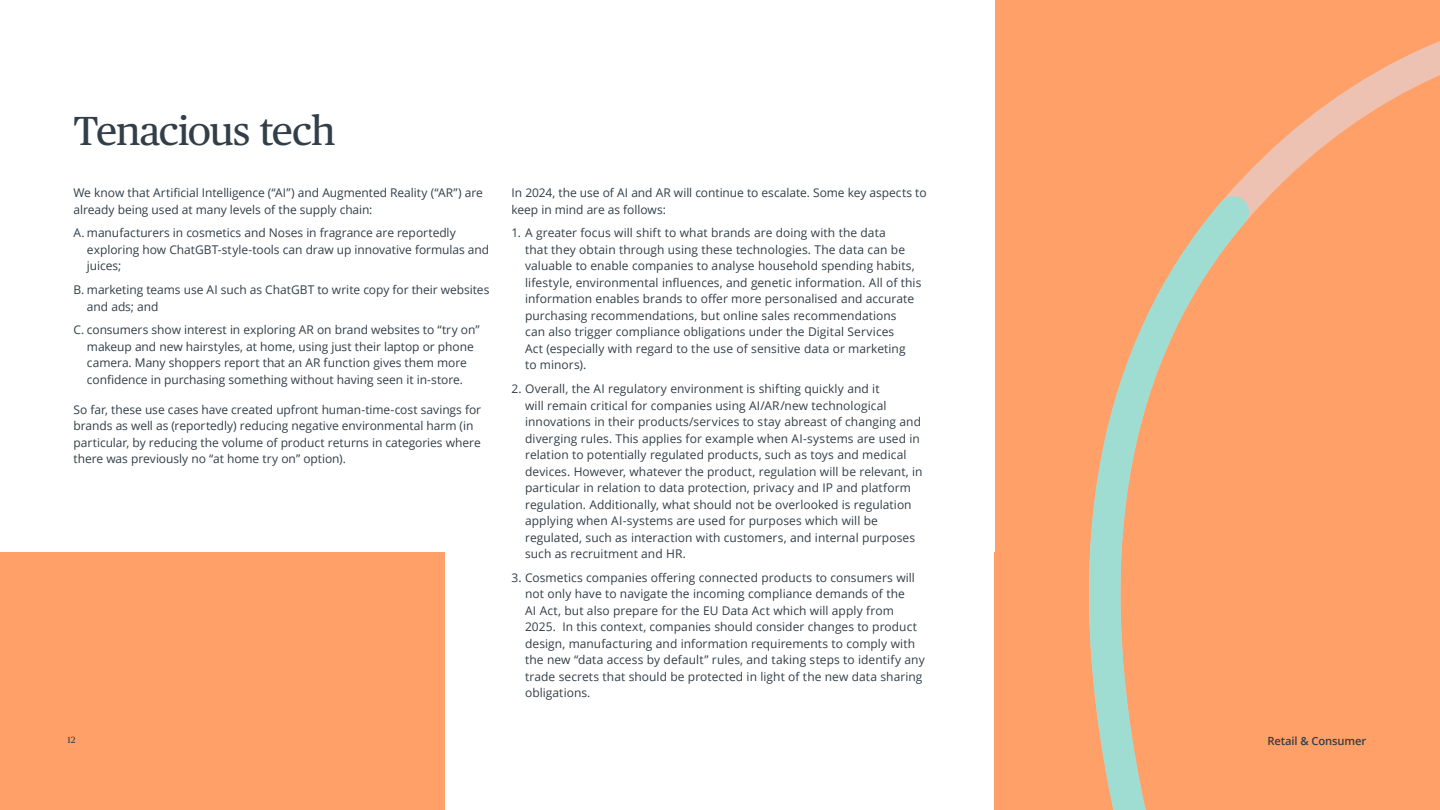
<style>
.page{position:relative;width:1440px;height:810px;background:#ffa069}
.page>*{position:absolute;margin:0;border:0;box-sizing:border-box;transform-origin:0 0}
.t1{font:40.5px "Publico Text";letter-spacing:-.025em;color:#323e48}
.t2{font:12px/16.5px "Open Sans";letter-spacing:.005em;color:#323e48}
.t3{font:600 11.25px "Open Sans";letter-spacing:-.01em;color:#323e48}
.t4{font:9px "Publico Text";color:#323e48}
</style>
<div class="page">
<svg style="left:1252px;top:41px;width:188px;height:127px"></svg>
<svg style="left:1089px;top:168px;width:209px;height:642px"></svg>
<div style="left:446px;top:118px;width:548px;height:692px;background:#fff"></div>
<div style="left:0;top:0;width:994px;height:551px;background:#fff"></div>
<h1 class="t1" style="left:73px;top:101px;width:264px">Tenacious tech</h1>
<p class="t2" style="left:73px;top:184px;width:411px">We know that Artificial Intelligence (“AI”) and Augmented Reality (“AR”) are already being used at many levels of the supply chain:</p>
<p class="t2" style="left:87px;top:224px;width:404px;text-indent:-14px">A. manufacturers in cosmetics and Noses in fragrance are reportedly exploring how ChatGBT-style-tools can draw up innovative formulas and juices;</p>
<p class="t2" style="left:87px;top:281px;width:404px;text-indent:-14px">B. marketing teams use AI such as ChatGBT to write copy for their websites and ads; and</p>
<p class="t2" style="left:87px;top:321px;width:394px;text-indent:-14px">C. consumers show interest in exploring AR on brand websites to “try on” makeup and new hairstyles, at home, using just their laptop or phone camera. Many shoppers report that an AR function gives them more confidence in purchasing something without having seen it in-store.</p>
<p class="t2" style="left:73px;top:401px;width:409px">So far, these use cases have created upfront human-time-cost savings for brands as well as (reportedly) reducing negative environmental harm (in particular, by reducing the volume of product returns in categories where there was previously no “at home try on” option).</p>
<p class="t2" style="left:512px;top:184px;width:417px">In 2024, the use of AI and AR will continue to escalate. Some key aspects to keep in mind are as follows:</p>
<p class="t2" style="left:525px;top:224px;width:398px;text-indent:-14px">1. A greater focus will shift to what brands are doing with the data<br>that they obtain through using these technologies. The data can be valuable to enable companies to analyse household spending habits, lifestyle, environmental influences, and genetic information. All of this information enables brands to offer more personalised and accurate purchasing recommendations, but online sales recommendations<br>can also trigger compliance obligations under the Digital Services<br>Act (especially with regard to the use of sensitive data or marketing<br>to minors).</p>
<p class="t2" style="left:525px;top:380px;width:399px;text-indent:-14px">2. Overall, the AI regulatory environment is shifting quickly and it<br>will remain critical for companies using AI/AR/new technological innovations in their products/services to stay abreast of changing and diverging rules. This applies for example when AI-systems are used in relation to potentially regulated products, such as toys and medical devices. However, whatever the product, regulation will be relevant, in particular in relation to data protection, privacy and IP and platform regulation. Additionally, what should not be overlooked is regulation applying when AI-systems are used for purposes which will be regulated, such as interaction with customers, and internal purposes such as recruitment and HR.</p>
<p class="t2" style="left:525px;top:569px;width:401px;text-indent:-14px">3. Cosmetics companies offering connected products to consumers will not only have to navigate the incoming compliance demands of the<br>AI Act, but also prepare for the EU Data Act which will apply from 2025. In this context, companies should consider changes to product design, manufacturing and information requirements to comply with the new “data access by default” rules, and taking steps to identify any trade secrets that should be protected in light of the new data sharing obligations.</p>
<p class="t4" style="left:67px;top:733px;width:9px">12</p>
<p class="t3" style="left:1267px;top:733px;width:101px">Retail &amp; Consumer</p>
</div>
